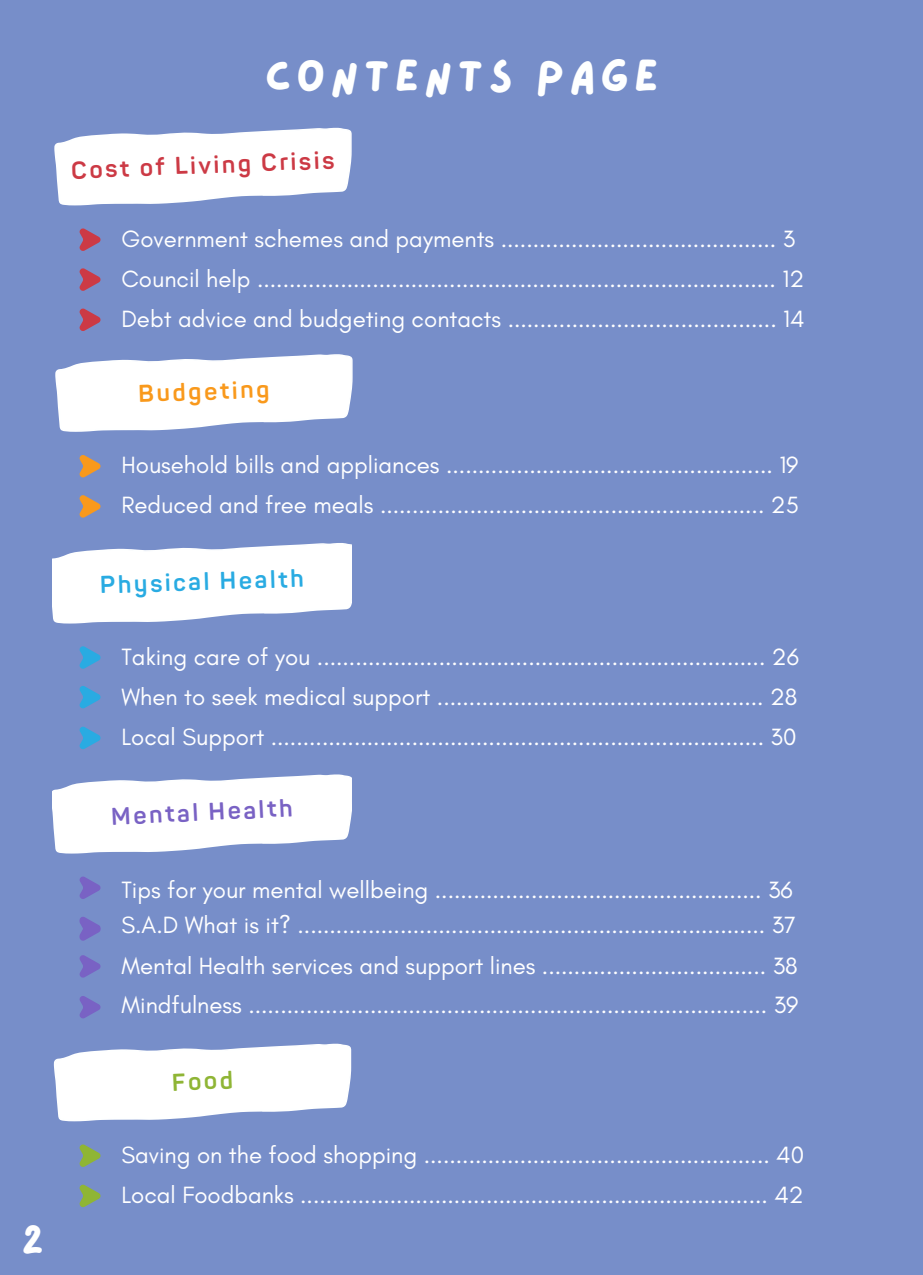
<style>
.page{position:relative;width:923px;height:1275px;background:#fff}
.page>*{position:absolute;margin:0;border:0;box-sizing:border-box;transform-origin:0 0}
.t1{font:45.6px "Lazydog";letter-spacing:.1em;color:#feffff}
.t2{font:35.8px "Lazydog";color:#fff}
.t3{font:24px/40.2px "Glacial Indifference";color:#fff}
.t4{font:700 24px "Panton";color:#cc3a45}
.t5{font:700 24px "Panton";color:#29abe2}
.t6{font:700 24px "Panton";color:#7962c4}
.t7{font:700 24px "Panton";color:#f9991c}
.t8{font:700 24px "Panton";color:#8fb535}
</style>
<div class="page">
<div style="left:0;top:0;width:922px;height:1275px;background:#778ec9"></div>
<svg style="left:53px;top:774px;width:298px;height:80px;background:#e9edf6"></svg>
<svg style="left:54px;top:127px;width:297px;height:78px;background:#e9edf6"></svg>
<svg style="left:54px;top:1043px;width:297px;height:78px;background:#e9edf6"></svg>
<svg style="left:55px;top:354px;width:297px;height:78px;background:#e9edf6"></svg>
<svg style="left:53px;top:543px;width:298px;height:81px;background:#ebeef7"></svg>
<svg style="left:80px;top:228px;width:20px;height:23px"></svg>
<svg style="left:80px;top:268px;width:20px;height:23px"></svg>
<svg style="left:80px;top:309px;width:20px;height:22px"></svg>
<svg style="left:80px;top:686px;width:20px;height:22px"></svg>
<svg style="left:80px;top:646px;width:20px;height:23px"></svg>
<svg style="left:80px;top:727px;width:20px;height:22px"></svg>
<svg style="left:80px;top:877px;width:20px;height:22px"></svg>
<svg style="left:80px;top:917px;width:20px;height:24px"></svg>
<svg style="left:80px;top:455px;width:20px;height:22px"></svg>
<svg style="left:80px;top:495px;width:20px;height:23px"></svg>
<svg style="left:80px;top:1144px;width:20px;height:23px"></svg>
<svg style="left:80px;top:1185px;width:20px;height:22px"></svg>
<svg style="left:80px;top:996px;width:20px;height:22px"></svg>
<svg style="left:80px;top:955px;width:20px;height:23px"></svg>
<h2 class="t2" style="left:22px;top:1223px;width:23px">2</h2>
<h1 class="t1" style="left:265px;top:55px;width:395px">CONTENTS PAGE</h1>
<p class="t4" style="left:71px;top:155px;width:265px;rotate:-2deg">Cost of Living Crisis</p>
<p class="t3" style="left:121px;top:219px;width:684px">Government schemes and payments ........................................... 3<br>Council help ................................................................................. 12</p>
<p class="t3" style="left:121px;top:299px;width:684px">Debt advice and budgeting contacts .......................................... 14</p>
<p class="t7" style="left:138px;top:380px;width:133px;rotate:-2deg">Budgeting</p>
<p class="t3" style="left:121px;top:445px;width:679px">Household bills and appliances ................................................... 19<br>Reduced and free meals ............................................................ 25</p>
<p class="t5" style="left:99px;top:571px;width:205px;rotate:-2deg">Physical Health</p>
<p class="t3" style="left:121px;top:636px;width:679px">Taking care of you ...................................................................... 26</p>
<p class="t3" style="left:121px;top:676px;width:677px">When to seek medical support ................................................... 28</p>
<p class="t3" style="left:121px;top:716px;width:676px">Local Support ............................................................................. 30</p>
<p class="t6" style="left:110px;top:803px;width:183px;rotate:-3deg">Mental Health</p>
<p class="t3" style="left:121px;top:872px;width:676px;line-height:34.8px">Tips for your mental wellbeing ................................................... 36<br>S.A.D What is it? ......................................................................... 37</p>
<p class="t3" style="left:121px;top:946px;width:677px">Mental Health services and support lines ................................... 38</p>
<p class="t3" style="left:121px;top:984px;width:678px">Mindfulness ................................................................................. 39</p>
<p class="t8" style="left:171px;top:1068px;width:63px;rotate:-2deg">Food</p>
<p class="t3" style="left:121px;top:1134px;width:684px">Saving on the food shopping ...................................................... 40<br>Local Foodbanks ......................................................................... 42</p>
</div>
